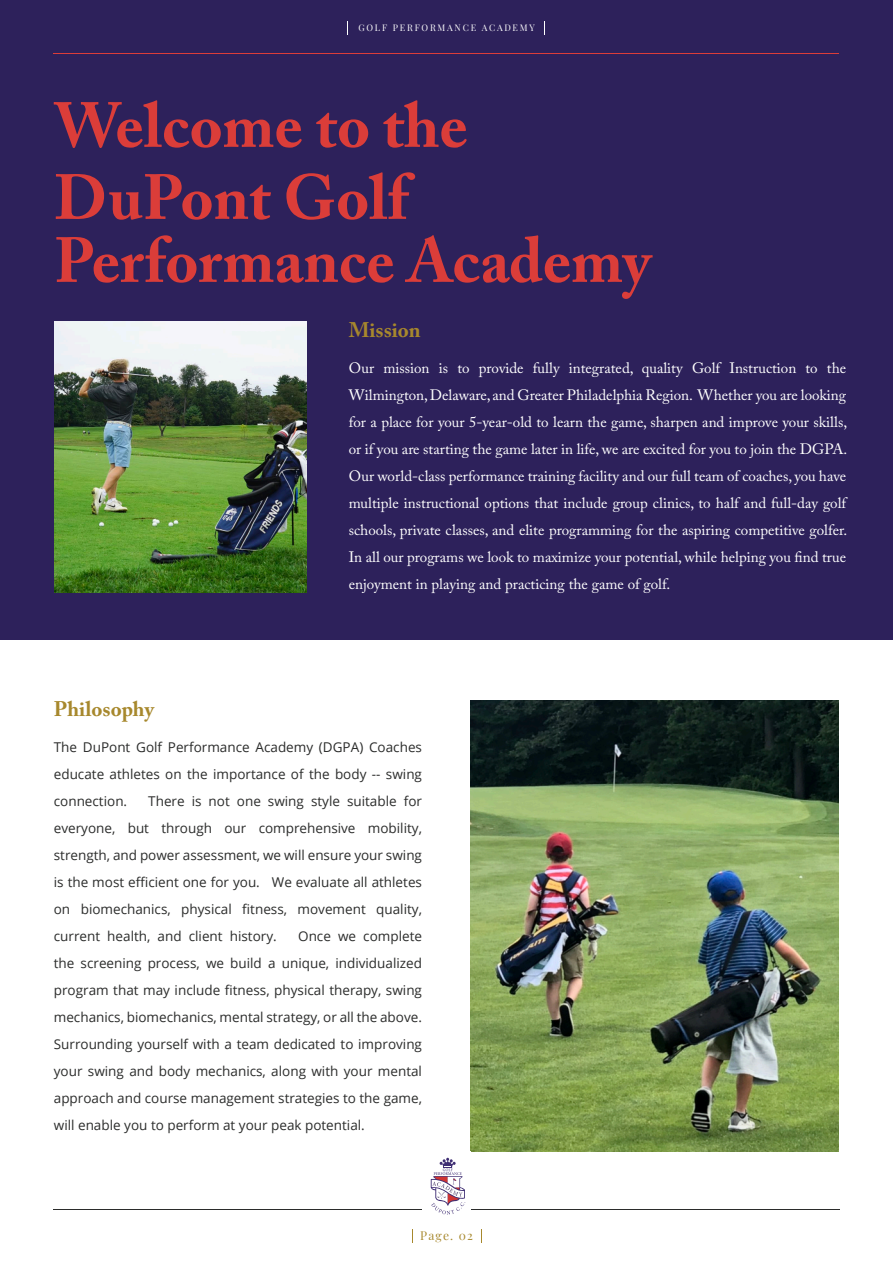
<style>
.page{position:relative;width:893px;height:1263px;background:#fff}
.page>*{position:absolute;margin:0;border:0;box-sizing:border-box;transform-origin:0 0}
.t1{font:700 63px/72px "Adobe Caslon Pro";color:#db3d39}
.t2{font:700 21px "Adobe Caslon Pro";color:#a7882d}
.t3{font:15px/27px "Adobe Caslon Pro";color:#fff;text-align:justify}
.t4{font:13.5px/27px "Open Sans";color:#2b2c2b;text-align:justify}
.t5{font:12px "Playfair Display";letter-spacing:.095em;color:#a7882d}
.t6{font:9px "Playfair Display";letter-spacing:.2em;color:#fff}
</style>
<div class="page">
<div style="left:0;top:0;width:893px;height:640px;background:#2d215b"></div>
<hr style="left:54px;top:1209px;width:785px;height:1px;background:#2b2c2b">
<hr style="left:54px;top:53px;width:785px;height:1px;background:#db3d39">
<svg style="left:347px;top:21px;width:1px;height:14px"></svg>
<svg style="left:544px;top:21px;width:1px;height:14px"></svg>
<svg style="left:412px;top:1229px;width:1px;height:14px"></svg>
<hr style="left:55px;top:1209px;width:785px;height:1px;background:#2b2c2b">
<img style="left:471px;top:700px;width:368px;height:451px">
<img style="left:55px;top:322px;width:251px;height:270px">
<div style="left:422px;top:1151px;width:49px;height:69px;background:#fff"></div>
<svg style="left:431px;top:1158px;width:35px;height:56px"></svg>
<p class="t6" style="left:358px;top:20px;width:178px">GOLF PERFORMANCE ACADEMY</p>
<h1 class="t1" style="left:54px;top:89px;width:415px">Welcome to the<br>DuPont Golf</h1>
<h1 class="t1" style="left:54px;top:224px;width:598px">Performance Academy</h1>
<h2 class="t2" style="left:349px;top:318px;width:74px">Mission</h2>
<p class="t3" style="left:349px;top:355px;width:500px">Our mission is to provide fully integrated, quality Golf Instruction to the Wilmington, Delaware, and Greater Philadelphia Region. Whether you are looking for a place for your 5-year-old to learn the game, sharpen and improve your skills, or if you are starting the game later in life, we are excited for you to join the DGPA.<br>Our world-class performance training facility and our full team of coaches, you have multiple instructional options that include group clinics, to half and full-day golf schools, private classes, and elite programming for the aspiring competitive golfer.<br>In all our programs we look to maximize your potential, while helping you find true enjoyment in playing and practicing the game of golf.</p>
<h2 class="t2" style="left:54px;top:696px;width:102px">Philosophy</h2>
<p class="t4" style="left:54px;top:733px;width:370px">The DuPont Golf Performance Academy (DGPA) Coaches educate athletes on the importance of the body -- swing connection.</p>
<p class="t4" style="left:54px;top:787px;width:370px;text-indent:94px">There is not one swing style suitable for everyone, but through our comprehensive mobility, strength, and power assessment, we will ensure your swing is the most efficient one for you. We evaluate all athletes on biomechanics, physical fitness, movement quality, current health, and client history.</p>
<p class="t4" style="left:54px;top:922px;width:370px;text-indent:244px">Once we complete the screening process, we build a unique, individualized program that may include fitness, physical therapy, swing mechanics, biomechanics, mental strategy, or all the above.<br>Surrounding yourself with a team dedicated to improving your swing and body mechanics, along with your mental approach and course management strategies to the game, will enable you to perform at your peak potential.</p>
<p class="t5" style="left:420px;top:1226px;width:54px">Page. 02</p>
</div>
